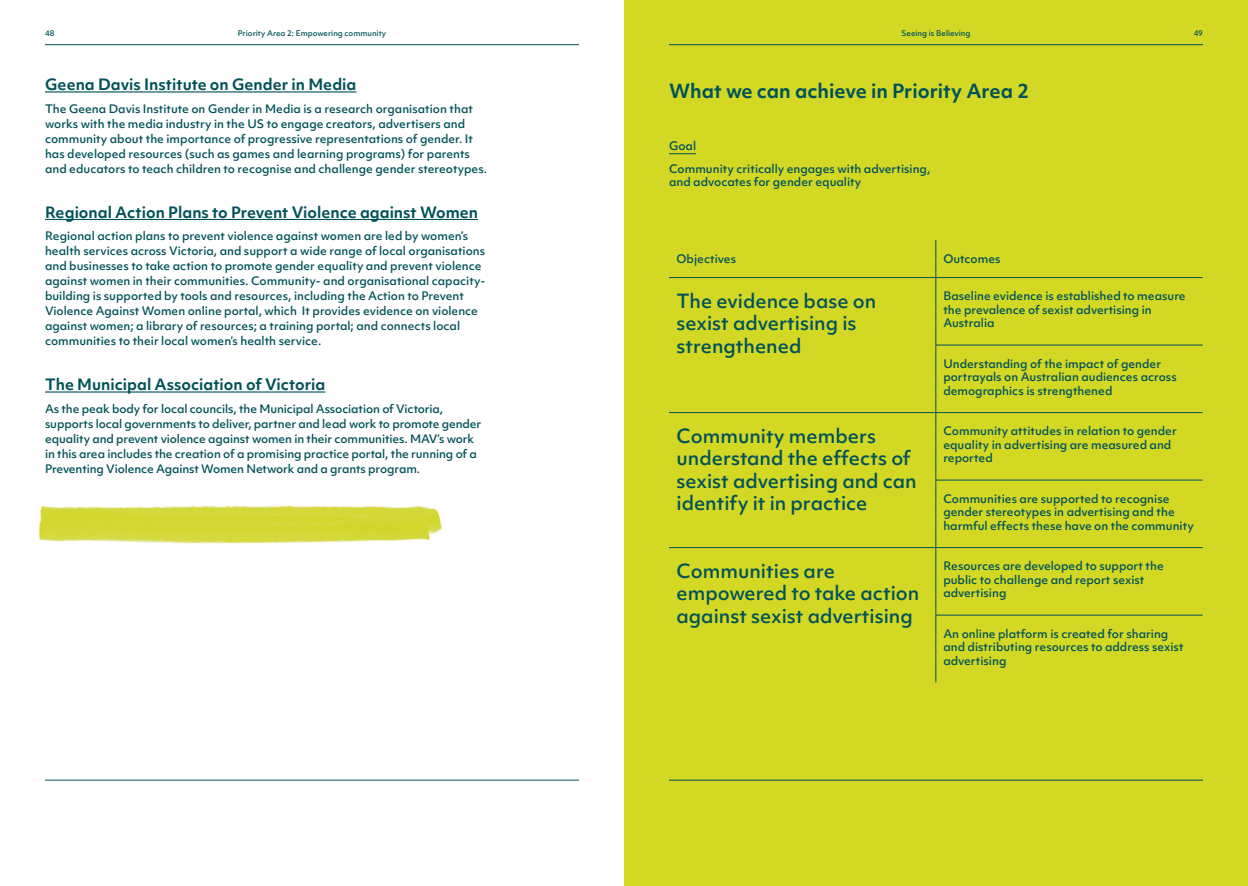
<style>
.page{position:relative;width:1248px;height:886px;background:#fff}
.page>*{position:absolute;margin:0;border:0;box-sizing:border-box;transform-origin:0 0}
.Body_extra{font:500 18.75px/22.5px "Objektiv Mk 1";color:#005159}
.H2-_objektiv{font:700 18.75px "Objektiv Mk 1";color:#005159}
.Body_extra-2{font:700 15px "Objektiv Mk 1";color:#005159}
.Body_-_bullet{font:500 11.25px/15px "Objektiv Mk 1";color:#005159}
.Body_-_pullout{font:500 11.25px/13.5px "Objektiv Mk 1";color:#005159}
.Body{font:500 11.25px/13.5px "Objektiv Mk 1";color:#005159}
.t1{font:500 7.5px "Objektiv Mk 1";color:#005159}
</style>
<div class="page">
<div style="left:624px;top:0;width:623px;height:886px;background:#d3d824"></div>
<hr style="left:669px;top:44px;width:533px;height:1px;background:#005159">
<hr style="left:669px;top:780px;width:533px;height:1px;background:#005159">
<hr style="left:45px;top:44px;width:534px;height:1px;background:#005159">
<hr style="left:45px;top:780px;width:534px;height:1px;background:#005159">
<hr style="left:935px;top:240px;width:1px;height:37px;background:#005159">
<hr style="left:669px;top:277px;width:266px;height:1px;background:#005159">
<hr style="left:935px;top:277px;width:267px;height:1px;background:#005159">
<hr style="left:935px;top:278px;width:1px;height:67px;background:#005159">
<hr style="left:935px;top:345px;width:267px;height:1px;background:#005159">
<hr style="left:935px;top:345px;width:1px;height:67px;background:#005159">
<hr style="left:669px;top:412px;width:266px;height:1px;background:#005159">
<hr style="left:935px;top:412px;width:267px;height:1px;background:#005159">
<hr style="left:935px;top:413px;width:1px;height:67px;background:#005159">
<hr style="left:935px;top:480px;width:267px;height:1px;background:#005159">
<hr style="left:935px;top:480px;width:1px;height:67px;background:#005159">
<hr style="left:669px;top:547px;width:266px;height:1px;background:#005159">
<hr style="left:935px;top:547px;width:267px;height:1px;background:#005159">
<hr style="left:935px;top:548px;width:1px;height:67px;background:#005159">
<hr style="left:935px;top:615px;width:267px;height:1px;background:#005159">
<hr style="left:935px;top:615px;width:1px;height:67px;background:#005159">
<hr style="left:45px;top:91px;width:311px;height:2px;background:#005159">
<hr style="left:45px;top:219px;width:433px;height:1px;background:#005159">
<hr style="left:45px;top:391px;width:280px;height:2px;background:#005159">
<svg style="left:669px;top:154px;width:27px;height:1px"></svg>
<img style="left:38px;top:505px;width:404px;height:39px">
<p class="t1" style="left:45px;top:28px;width:11px">48</p>
<p class="t1" style="left:901px;top:28px;width:70px">Seeing is Believing</p>
<p class="t1" style="left:1193px;top:28px;width:11px">49</p>
<p class="t1" style="left:238px;top:28px;width:150px">Priority Area 2: Empowering community</p>
<p class="Body_extra-2" style="left:45px;top:74px;width:313px">Geena Davis Institute on Gender in Media</p>
<p class="Body_-_bullet" style="left:45px;top:101px;width:443px">The Geena Davis Institute on Gender in Media is a research organisation that works with the media industry in the US to engage creators, advertisers and community about the importance of progressive representations of gender. It has developed resources (such as games and learning programs) for parents and educators to teach children to recognise and challenge gender stereotypes.</p>
<p class="Body_extra-2" style="left:45px;top:201px;width:434px">Regional Action Plans to Prevent Violence against Women</p>
<p class="Body_-_bullet" style="left:45px;top:228px;width:442px">Regional action plans to prevent violence against women are led by women’s health services across Victoria, and support a wide range of local organisations and businesses to take action to promote gender equality and prevent violence against women in their communities. Community- and organisational capacity&shy;building is supported by tools and resources, including the Action to Prevent Violence Against Women online portal, which It provides evidence on violence against women; a library of resources; a training portal; and connects local communities to their local women’s health service.</p>
<p class="Body_extra-2" style="left:45px;top:374px;width:282px">The Municipal Association of Victoria</p>
<p class="Body_-_bullet" style="left:45px;top:401px;width:438px">As the peak body for local councils, the Municipal Association of Victoria, supports local governments to deliver, partner and lead work to promote gender equality and prevent violence against women in their communities. MAV’s work in this area includes the creation of a promising practice portal, the running of a Preventing Violence Against Women Network and a grants program.</p>
<p class="H2-_objektiv" style="left:669px;top:77px;width:361px">What we can achieve in Priority Area 2</p>
<p class="Body" style="left:669px;top:139px;width:29px">Goal</p>
<p class="Body" style="left:669px;top:161px;width:263px">Community critically engages with advertising, and advocates for gender equality</p>
<p class="Body_-_pullout" style="left:676px;top:251px;width:61px">Objectives</p>
<p class="Body_-_pullout" style="left:943px;top:251px;width:59px">Outcomes</p>
<p class="Body_extra" style="left:676px;top:289px;width:201px">The evidence base on sexist advertising is strengthened</p>
<p class="Body_-_pullout" style="left:943px;top:289px;width:244px">Baseline evidence is established to measure the prevalence of sexist advertising in<br>Australia</p>
<p class="Body_-_pullout" style="left:943px;top:356px;width:235px">Understanding of the impact of gender portrayals on Australian audiences across demographics is strengthened</p>
<p class="Body_extra" style="left:676px;top:424px;width:242px">Community members understand the effects of sexist advertising and can identify it in practice</p>
<p class="Body_-_pullout" style="left:943px;top:424px;width:235px">Community attitudes in relation to gender equality in advertising are measured and reported</p>
<p class="Body_-_pullout" style="left:943px;top:491px;width:252px">Communities are supported to recognise gender stereotypes in advertising and the harmful effects these have on the community</p>
<p class="Body_extra" style="left:676px;top:559px;width:244px">Communities are empowered to take action against sexist advertising</p>
<p class="Body_-_pullout" style="left:943px;top:559px;width:222px">Resources are developed to support the public to challenge and report sexist advertising</p>
<p class="Body_-_pullout" style="left:943px;top:626px;width:242px">An online platform is created for sharing and distributing resources to address sexist advertising</p>
</div>
